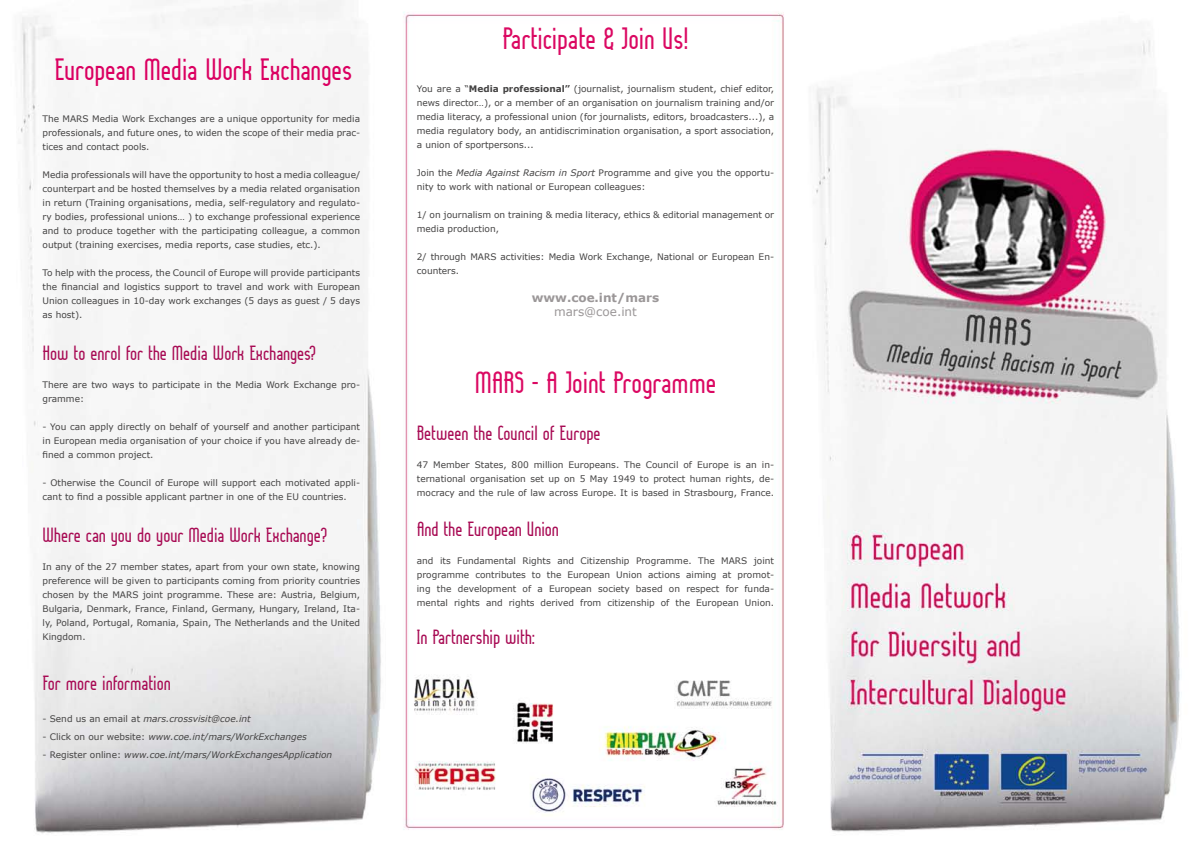
<style>
.page{position:relative;width:1191px;height:842px;background:#fff}
.page>*{position:absolute;margin:0;border:0;box-sizing:border-box;transform-origin:0 0}
.t1{font:30px "Lady Ice";color:#db0862}
.t2{font:30px "Lady Ice";color:#db0061}
.t3{font:20px "Lady Ice";color:#a80b54}
.t4{font:700 12px "Verdana";color:#9b9798}
.t5{font:12px "Verdana";color:#9b9798}
.t6{font:9px/14px "Verdana";color:#444343;text-align:justify}
.t7{font:italic 9px "Verdana";color:#444343}
.s1{font-style:normal}
.s2{font-family:"Lady Ice Revisited"}
.s3{font-weight:700}
.s4{font-style:italic}
</style>
<div class="page">
<img style="left:18px;top:0;width:1162px;height:833px">
<h1 class="t2" style="left:54px;top:50px;width:299px">European Media Work Exchanges</h1>
<p class="t6" style="left:43px;top:112px;width:319px">The MARS Media Work Exchanges are a unique opportunity for media professionals, and future ones, to widen the scope of their media prac&shy;tices and contact pools.</p>
<p class="t6" style="left:43px;top:168px;width:319px">Media professionals will have the opportunity to host a media colleague/ counterpart and be hosted themselves by a media related organisation in return (Training organisations, media, self-regulatory and regulato&shy;ry bodies, professional unions… ) to exchange professional experience and to produce together with the participating colleague, a common output (training exercises, media reports, case studies, etc.).</p>
<p class="t6" style="left:43px;top:266px;width:319px">To help with the process, the Council of Europe will provide participants the financial and logistics support to travel and work with European Union colleagues in 10-day work exchanges (5 days as guest / 5 days as host).</p>
<h2 class="t3" style="left:43px;top:340px;width:275px">How to enrol for the Media Work Exchanges?</h2>
<p class="t6" style="left:43px;top:378px;width:319px">There are two ways to participate in the Media Work Exchange pro&shy;gramme:</p>
<p class="t6" style="left:43px;top:420px;width:319px">- You can apply directly on behalf of yourself and another participant in European media organisation of your choice if you have already de&shy;fined a common project.</p>
<p class="t6" style="left:43px;top:476px;width:319px">- Otherwise the Council of Europe will support each motivated appli&shy;cant to find a possible applicant partner in one of the EU countries.</p>
<h2 class="t3" style="left:43px;top:522px;width:286px">Where can you do your Media Work Exchange?</h2>
<p class="t6" style="left:43px;top:560px;width:319px">In any of the 27 member states, apart from your own state, knowing preference will be given to participants coming from priority countries chosen by the MARS joint programme. These are: Austria, Belgium, Bulgaria, Denmark, France, Finland, Germany, Hungary, Ireland, Ita&shy;ly, Poland, Portugal, Romania, Spain, The Netherlands and the United Kingdom.</p>
<h2 class="t3" style="left:43px;top:670px;width:130px">For more information</h2>
<p class="t7" style="left:43px;top:713px;width:210px"><span class="s1">- Send us an email at</span> mars.crossvisit@coe.int</p>
<p class="t7" style="left:43px;top:731px;width:266px"><span class="s1">- Click on our website:</span> www.coe.int/mars/WorkExchanges</p>
<p class="t7" style="left:43px;top:749px;width:291px"><span class="s1">- Register online:</span> www.coe.int/mars/WorkExchangesApplication</p>
<h1 class="t1" style="left:502px;top:19px;width:187px">Participate <span class="s2">&amp;</span> Join Us!</h1>
<p class="t6" style="left:417px;top:81px;width:359px">You are a “<span class="s3">Media professional”</span> (journalist, journalism student, chief editor, news director…), or a member of an organisation on journalism training and/or media literacy, a professional union (for journalists, editors, broadcasters...), a media regulatory body, an antidiscrimination organisation, a sport association, a union of sportpersons...</p>
<p class="t6" style="left:417px;top:165px;width:359px">Join the <span class="s4">Media Against Racism in Sport</span> Programme and give you the opportu&shy;nity to work with national or European colleagues:</p>
<p class="t6" style="left:417px;top:207px;width:359px">1/ on journalism on training &amp; media literacy, ethics &amp; editorial management or media production,</p>
<p class="t6" style="left:417px;top:249px;width:359px">2/ through MARS activities: Media Work Exchange, National or European En&shy;counters.</p>
<h3 class="t4" style="left:532px;top:290px;width:129px">www.coe.int/mars</h3>
<h3 class="t5" style="left:554px;top:304px;width:84px">mars@coe.int</h3>
<h1 class="t1" style="left:475px;top:363px;width:243px">MARS - A Joint Programme</h1>
<h2 class="t3" style="left:417px;top:420px;width:185px">Between the Council of Europe</h2>
<p class="t6" style="left:417px;top:457px;width:359px">47 Member States, 800 million Europeans. The Council of Europe is an in&shy;ternational organisation set up on 5 May 1949 to protect human rights, de&shy;mocracy and the rule of law across Europe. It is based in Strasbourg, France.</p>
<h2 class="t3" style="left:417px;top:516px;width:144px">And the European Union</h2>
<p class="t6" style="left:417px;top:553px;width:359px">and its Fundamental Rights and Citizenship Programme. The MARS joint programme contributes to the European Union actions aiming at promot&shy;ing the development of a European society based on respect for funda&shy;mental rights and rights derived from citizenship of the European Union.</p>
<h2 class="t3" style="left:417px;top:624px;width:120px">In Partnership with:</h2>
</div>
